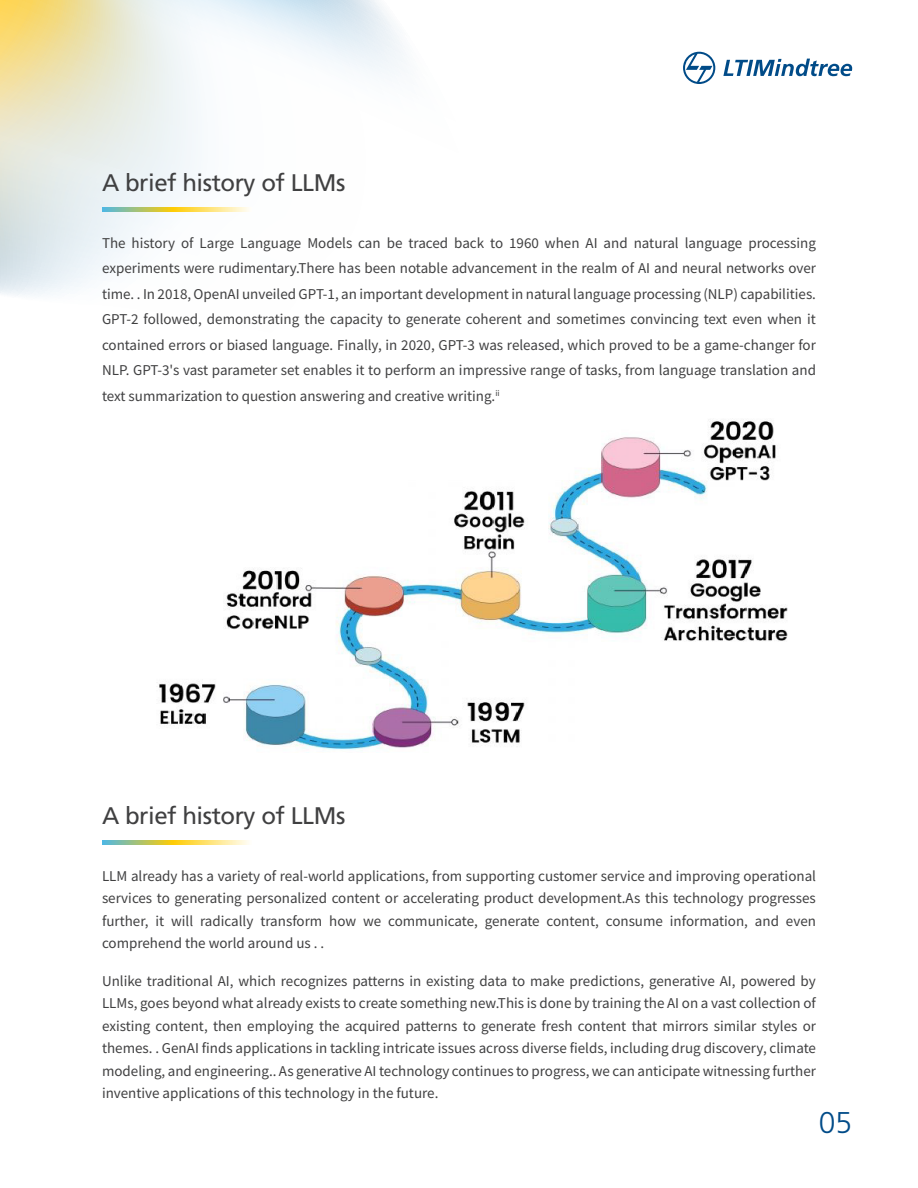
<style>
.page{position:relative;width:918px;height:1188px;background:#fff}
.page>*{position:absolute;margin:0;border:0;box-sizing:border-box;transform-origin:0 0}
.t1{font:300 30px "Frutiger LT Pro";color:#004b88}
.t2{font:24px "Frutiger LT Pro";letter-spacing:-.02em;color:#404041}
.t3{font:15px/22.5px "Source Sans Pro";color:#404041;text-align:justify}
</style>
<div class="page">
<svg style="left:0;top:0;width:801px;height:296px"></svg>
<svg style="left:683px;top:52px;width:32px;height:32px"></svg>
<svg style="left:723px;top:59px;width:129px;height:17px"></svg>
<svg style="left:102px;top:207px;width:149px;height:5px"></svg>
<svg style="left:102px;top:840px;width:147px;height:5px"></svg>
<img style="left:159px;top:421px;width:629px;height:332px">
<div style="left:109px;top:412px;width:298px;height:75px;background:#fff"></div>
<h2 class="t2" style="left:102px;top:169px;width:245px">A brief history of LLMs</h2>
<p class="t3" style="left:102px;top:230px;width:716px;line-height:25.5px">The history of Large Language Models can be traced back to 1960 when AI and natural language processing experiments were rudimentary.There has been notable advancement in the realm of AI and neural networks over time. . In 2018, OpenAI unveiled GPT-1, an important development in natural language processing (NLP) capabilities.<br>GPT-2 followed, demonstrating the capacity to generate coherent and sometimes convincing text even when it contained errors or biased language. Finally, in 2020, GPT-3 was released, which proved to be a game-changer for NLP. GPT-3's vast parameter set enables it to perform an impressive range of tasks, from language translation and text summarization to question answering and creative writing.<sup>ii</sup></p>
<h2 class="t2" style="left:102px;top:802px;width:245px">A brief history of LLMs</h2>
<p class="t3" style="left:102px;top:864px;width:716px">LLM already has a variety of real-world applications, from supporting customer service and improving operational services to generating personalized content or accelerating product development.As this technology progresses further, it will radically transform how we communicate, generate content, consume information, and even comprehend the world around us . .</p>
<p class="t3" style="left:102px;top:969px;width:716px">Unlike traditional AI, which recognizes patterns in existing data to make predictions, generative AI, powered by LLMs, goes beyond what already exists to create something new.This is done by training the AI on a vast collection of existing content, then employing the acquired patterns to generate fresh content that mirrors similar styles or themes. . GenAI finds applications in tackling intricate issues across diverse fields, including drug discovery, climate modeling, and engineering.. As generative AI technology continues to progress, we can anticipate witnessing further inventive applications of this technology in the future.</p>
<h1 class="t1" style="left:819px;top:1105px;width:35px">05</h1>
</div>
